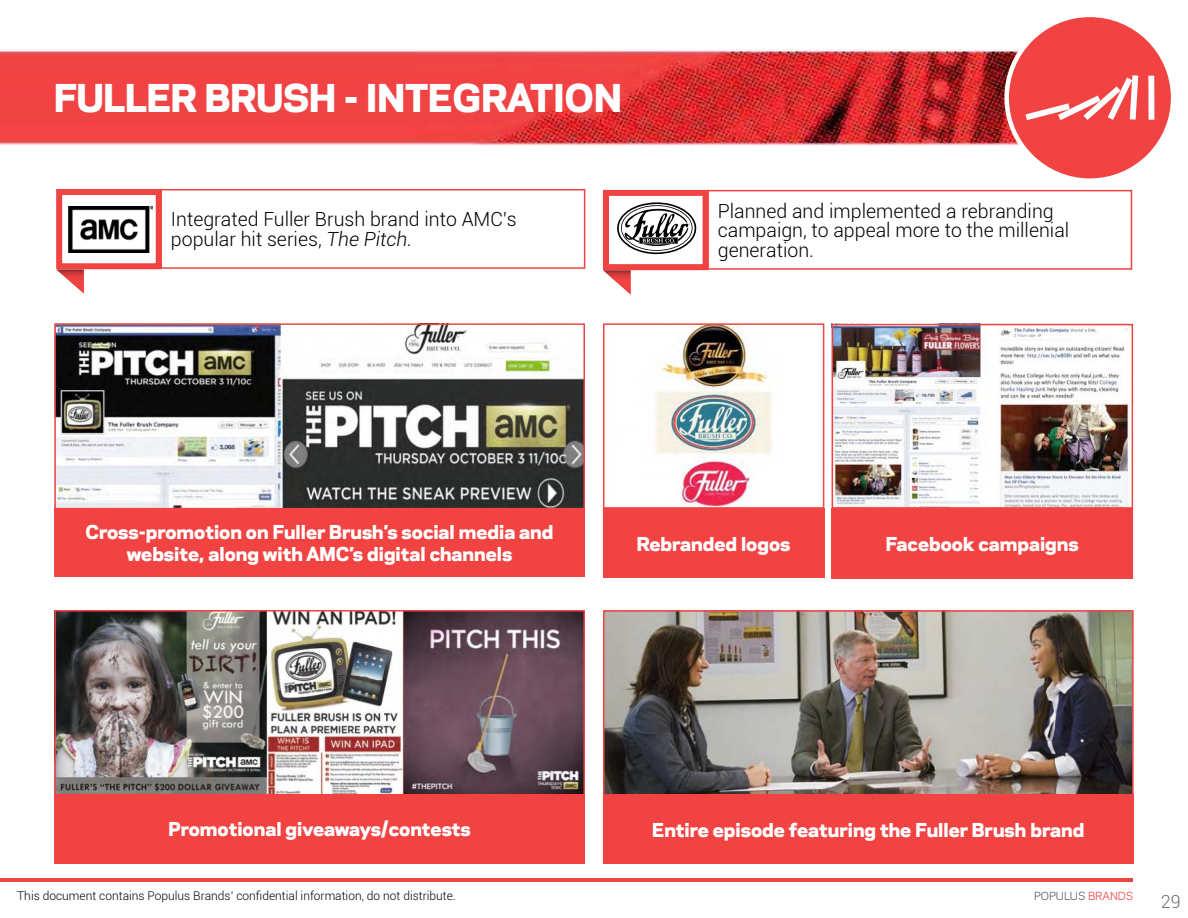
<style>
.page{position:relative;width:1188px;height:918px;background:#fff}
.page>*{position:absolute;margin:0;border:0;box-sizing:border-box;transform-origin:0 0}
.t1{font:800 36px "Galaxie Polaris";color:#fff}
.t2{font:300 19.5px/19.5px "Roboto";color:#000}
.t3{font:800 18px/21.6px "Galaxie Polaris";color:#fff;text-align:center}
.t4{font:300 18px "Roboto";color:#6d6e71}
.t5{font:300 12px "Roboto";color:#000}
.t6{font:10.5px "Galaxie Polaris";color:#58595b}
.s1{font-style:italic}
.s2{color:#f24343}
</style>
<div class="page">
<div style="left:160px;top:189px;width:425px;height:80px;border:2px solid #f24343"></div>
<div style="left:707px;top:190px;width:425px;height:80px;border:2px solid #f24343"></div>
<hr style="left:1px;top:878px;width:1132px;height:4px;background:#f24343">
<img style="left:0;top:49px;width:1007px;height:97px">
<svg style="left:1007px;top:17px;width:164px;height:162px"></svg>
<img style="left:57px;top:326px;width:525px;height:180px">
<div style="left:54px;top:323px;width:531px;height:186px;border:2px solid #f24343"></div>
<div style="left:54px;top:509px;width:531px;height:68px;background:#f24343"></div>
<img style="left:57px;top:613px;width:525px;height:180px">
<div style="left:54px;top:610px;width:531px;height:186px;border:2px solid #f24343"></div>
<div style="left:54px;top:795px;width:531px;height:69px;background:#f24343"></div>
<img style="left:654px;top:326px;width:118px;height:180px">
<div style="left:603px;top:323px;width:221px;height:186px;border:2px solid #f24343"></div>
<div style="left:603px;top:509px;width:221px;height:69px;background:#f24343"></div>
<img style="left:835px;top:327px;width:294px;height:179px">
<div style="left:832px;top:324px;width:301px;height:185px;border:2px solid #f24343"></div>
<div style="left:832px;top:509px;width:301px;height:70px;background:#f24343"></div>
<svg style="left:56px;top:189px;width:106px;height:105px"></svg>
<svg style="left:603px;top:190px;width:106px;height:105px"></svg>
<img style="left:606px;top:613px;width:525px;height:180px">
<div style="left:603px;top:610px;width:531px;height:186px;border:2px solid #f24343"></div>
<div style="left:603px;top:795px;width:531px;height:69px;background:#f24343"></div>
<h1 class="t1" style="left:54px;top:72px;width:569px">FULLER BRUSH - INTEGRATION</h1>
<p class="t2" style="left:171px;top:209px;width:347px">Integrated Fuller Brush brand into AMC’s popular hit series, <span class="s1">The Pitch.</span></p>
<p class="t2" style="left:718px;top:200px;width:353px">Planned and implemented a rebranding campaign, to appeal more to the millenial generation.</p>
<p class="t3" style="left:86px;top:520px;width:469px">Cross-promotion on Fuller Brush’s social media and website, along with AMC’s digital channels</p>
<p class="t3" style="left:637px;top:532px;width:155px">Rebranded logos</p>
<p class="t3" style="left:886px;top:532px;width:194px">Facebook campaigns</p>
<p class="t3" style="left:169px;top:818px;width:304px">Promotional giveaways/contests</p>
<p class="t3" style="left:652px;top:818px;width:434px">Entire episode featuring the Fuller Brush brand</p>
<p class="t5" style="left:17px;top:887px;width:440px">This document contains Populus Brands’ confidential information, do not distribute.</p>
<p class="t6" style="left:1034px;top:888px;width:101px">POPULUS <span class="s2">BRANDS</span></p>
<p class="t4" style="left:1161px;top:889px;width:21px">29</p>
</div>
